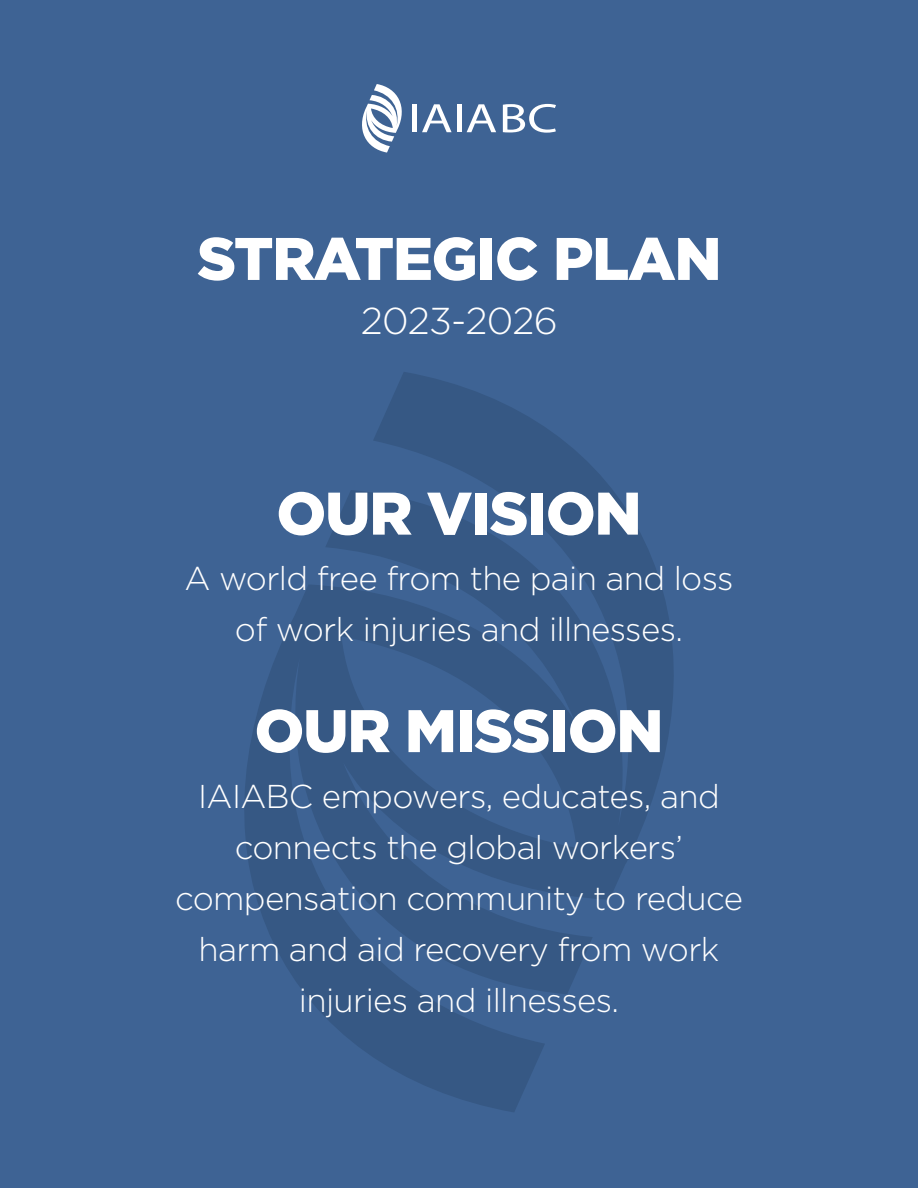
<style>
.page{position:relative;width:918px;height:1188px;background:#3e6394}
.page>*{position:absolute;margin:0;border:0;box-sizing:border-box;transform-origin:0 0}
.t1{font:900 60px "Gotham";letter-spacing:-.02em;color:#fff}
.t2{font:300 37.5px "Gotham";letter-spacing:-.02em;color:#fff}
.t3{font:300 33px/51px "Gotham";letter-spacing:-.02em;color:#fff;text-align:center}
</style>
<div class="page">
<svg style="left:244px;top:372px;width:430px;height:740px"></svg>
<div style="left:412px;top:104px;width:5px;height:28px;background:#fff"></div>
<svg style="left:422px;top:104px;width:30px;height:28px"></svg>
<hr style="left:457px;top:104px;width:4px;height:28px;background:#fff">
<svg style="left:467px;top:104px;width:29px;height:28px"></svg>
<svg style="left:503px;top:104px;width:53px;height:29px"></svg>
<svg style="left:362px;top:84px;width:40px;height:69px"></svg>
<h1 class="t1" style="left:197px;top:217px;width:526px">STRATEGIC PLAN</h1>
<p class="t2" style="left:361px;top:297px;width:198px">2023-2026</p>
<h1 class="t1" style="left:276px;top:472px;width:367px">OUR VISION</h1>
<p class="t3" style="left:184px;top:552px;width:551px">A world free from the pain and loss of work injuries and illnesses.</p>
<h1 class="t1" style="left:254px;top:690px;width:411px">OUR MISSION</h1>
<p class="t3" style="left:175px;top:770px;width:569px">IAIABC empowers, educates, and connects the global workers’ compensation community to reduce harm and aid recovery from work injuries and illnesses.</p>
</div>
